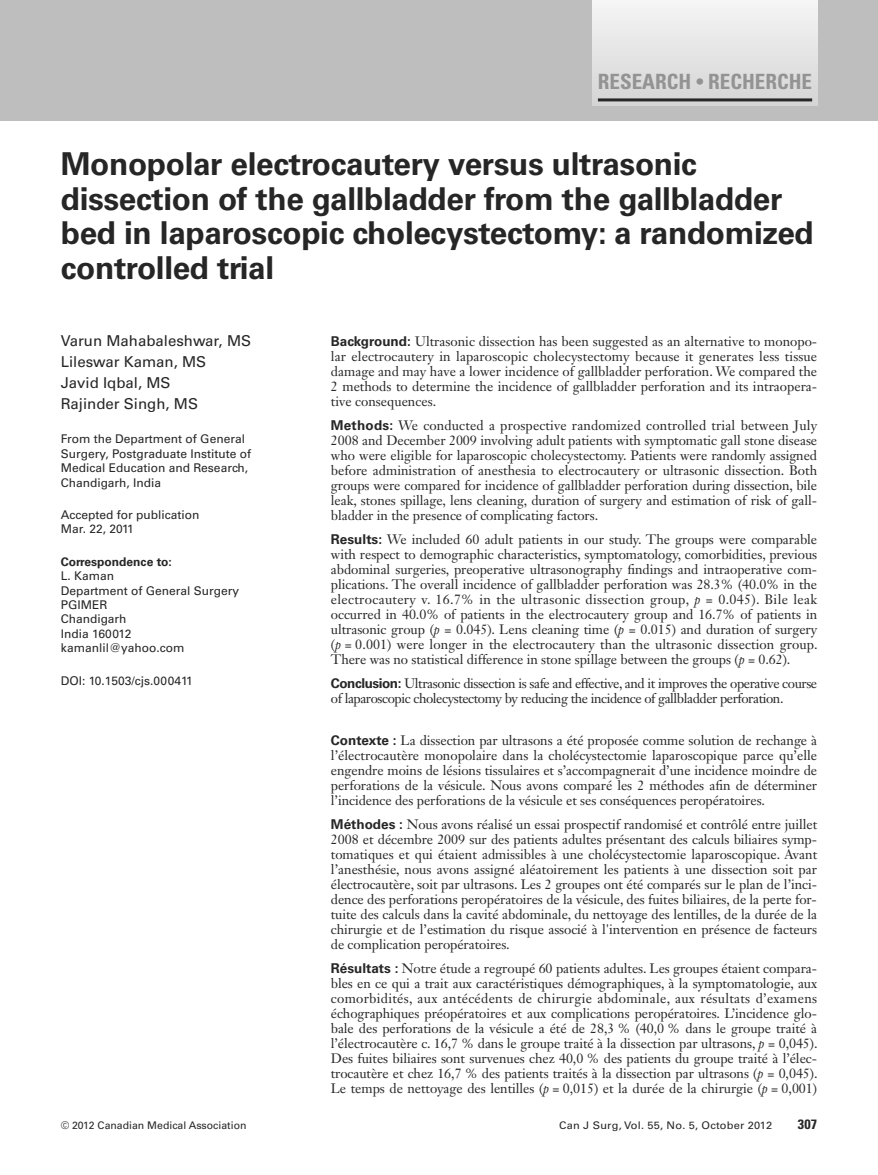
<style>
.page{position:relative;width:878px;height:1175px;background:#fff}
.page>*{position:absolute;margin:0;border:0;box-sizing:border-box;transform-origin:0 0}
.t1{font:700 31.5px/34.5px "Univers LT Std";letter-spacing:-.01em;color:#272627}
.t2{font:700 condensed 21px "Univers LT Std";color:#939393}
.t3{font:15px/21px "Univers LT Std";color:#272627}
.t4{font:13.5px/15px "Janson Text LT Std";letter-spacing:-.005em;color:#272627;text-align:justify}
.t5{font:13.5px/15px "Janson Text LT Std";letter-spacing:-.03em;color:#272627}
.t6{font:700 condensed 13.5px "Univers LT Std";color:#272627;scale:1.05 1}
.t7{font:12px/14.4px "Univers LT Std";color:#272627}
.t8{font:700 12px "Univers LT Std";color:#272627}
.t9{font:10.5px "Univers LT Std";color:#272627;scale:1.05 1}
.t10{font:10.5px "Univers LT Std";color:#272627}
.s1{font-size:18px}
.s2{font-family:"Univers LT Std";font-weight:700}
.s3{font-style:italic}
</style>
<div class="page">
<div style="left:0;top:0;width:878px;height:120px;background:#bebebe"></div>
<div style="left:593px;top:0;width:224px;height:106px;background:linear-gradient(to bottom,#f6f6f6,#d5d4d4)"></div>
<hr style="left:598px;top:98px;width:214px;height:3px;background:#272627">
<h2 class="t2" style="left:598px;top:74px;width:216px">RESEARCH <span class="s1">•</span> RECHERCHE</h2>
<h1 class="t1" style="left:61px;top:149px;width:754px">Monopolar electrocautery versus ultrasonic dissection of the gallbladder from the gallbladder bed in laparoscopic cholecystectomy: a randomized controlled trial</h1>
<p class="t3" style="left:61px;top:332px;width:192px">Varun Mahabaleshwar, MS<br>Lileswar Kaman, MS<br>Javid Iqbal, MS<br>Rajinder Singh, MS</p>
<p class="t7" style="left:61px;top:433px;width:192px">From the Department of General<br>Surgery, Postgraduate Institute of<br>Medical Education and Research,<br>Chandigarh, India</p>
<p class="t7" style="left:61px;top:508px;width:140px">Accepted for publication<br>Mar. 22, 2011</p>
<p class="t8" style="left:61px;top:557px;width:112px">Correspondence to:</p>
<p class="t7" style="left:61px;top:570px;width:180px">L. Kaman<br>Department of General Surgery<br>PGIMER<br>Chandigarh<br>India 160012 kamanlil@yahoo.com</p>
<p class="t7" style="left:61px;top:674px;width:133px">DOI: 10.1503/cjs.000411</p>
<p class="t4" style="left:331px;top:335px;width:488px"><span class="s2">Background:</span> Ultrasonic dissection has been suggested as an alternative to monopo&shy;lar electrocautery in laparoscopic cholecystectomy because it generates less tissue damage and may have a lower incidence of gallbladder perforation. We compared the 2 methods to determine the incidence of gallbladder perforation and its intraopera&shy;tive consequences.</p>
<p class="t4" style="left:331px;top:419px;width:488px"><span class="s2">Methods:</span> We conducted a prospective randomized controlled trial between July 2008 and December 2009 involving adult patients with symptomatic gall stone disease who were eligible for laparoscopic cholecystectomy. Patients were randomly assigned before administration of anesthesia to electrocautery or ultrasonic dissection. Both groups were compared for incidence of gallbladder perforation during dissection, bile leak, stones spillage, lens cleaning, duration of surgery and estimation of risk of gall&shy;bladder in the presence of complicating factors.</p>
<p class="t4" style="left:331px;top:533px;width:488px"><span class="s2">Results:</span> We included 60 adult patients in our study. The groups were comparable with respect to demographic characteristics, symptomatology, comorbidities, previous abdominal surgeries, preoperative ultrasonography findings and intraoperative com&shy;plications. The overall incidence of gallbladder perforation was 28.3% (40.0% in the electrocautery v. 16.7% in the ultrasonic dissection group, <span class="s3">p</span> = 0.045). Bile leak occurred in 40.0% of patients in the electrocautery group and 16.7% of patients in ultrasonic group (<span class="s3">p</span> = 0.045). Lens cleaning time (<span class="s3">p</span> = 0.015) and duration of surgery (<span class="s3">p</span> = 0.001) were longer in the electrocautery than the ultrasonic dissection group.<br>There was no statistical difference in stone spillage between the groups (<span class="s3">p</span> = 0.62).</p>
<p class="t5" style="left:331px;top:677px;width:488px"><span class="s2">Conclusion:</span> Ultrasonic dissection is safe and effective, and it improves the operative course of laparoscopic cholecystectomy by reducing the incidence of gallbladder perforation.</p>
<p class="t4" style="left:331px;top:734px;width:488px"><span class="s2">Contexte :</span> La dissection par ultrasons a été proposée comme solution de rechange à l’électrocautère monopolaire dans la cholécystectomie laparoscopique parce qu’elle engendre moins de lésions tissulaires et s’accompagnerait d’une incidence moindre de perforations de la vésicule. Nous avons comparé les 2 méthodes afin de déterminer l’incidence des perforations de la vésicule et ses conséquences peropératoires.</p>
<p class="t4" style="left:331px;top:818px;width:488px"><span class="s2">Méthodes :</span> Nous avons réalisé un essai prospectif randomisé et contrôlé entre juillet 2008 et décembre 2009 sur des patients adultes présentant des calculs biliaires symp&shy;tomatiques et qui étaient admissibles à une cholécystectomie laparoscopique. Avant l’anesthésie, nous avons assigné aléatoirement les patients à une dissection soit par électrocautère, soit par ultrasons. Les 2 groupes ont été comparés sur le plan de l’inci&shy;dence des perforations peropératoires de la vésicule, des fuites biliaires, de la perte for&shy;tuite des calculs dans la cavité abdominale, du nettoyage des lentilles, de la durée de la chirurgie et de l’estimation du risque associé à l'intervention en présence de facteurs de complication peropératoires.</p>
<p class="t4" style="left:331px;top:962px;width:488px"><span class="s2">Résultats :</span> Notre étude a regroupé 60 patients adultes. Les groupes étaient compara&shy;bles en ce qui a trait aux caractéristiques démographiques, à la symptomatologie, aux comorbidités, aux antécédents de chirurgie abdominale, aux résultats d’examens échographiques préopératoires et aux complications peropératoires. L’incidence glo&shy;bale des perforations de la vésicule a été de 28,3 % (40,0 % dans le groupe traité à l’électrocautère c. 16,7 % dans le groupe traité à la dissection par ultrasons, <span class="s3">p</span> = 0,045).<br>Des fuites biliaires sont survenues chez 40,0 % des patients du groupe traité à l’élec&shy;trocautère et chez 16,7 % des patients traités à la dissection par ultrasons (<span class="s3">p</span> = 0,045).<br>Le temps de nettoyage des lentilles (<span class="s3">p</span> = 0,015) et la durée de la chirurgie (<span class="s3">p</span> = 0,001)</p>
<p class="t10" style="left:61px;top:1121px;width:187px">© 2012 Canadian Medical Association</p>
<p class="t9" style="left:559px;top:1121px;width:204px">Can J Surg, Vol. 55, No. 5, October 2012</p>
<p class="t6" style="left:797px;top:1119px;width:20px">307</p>
</div>
